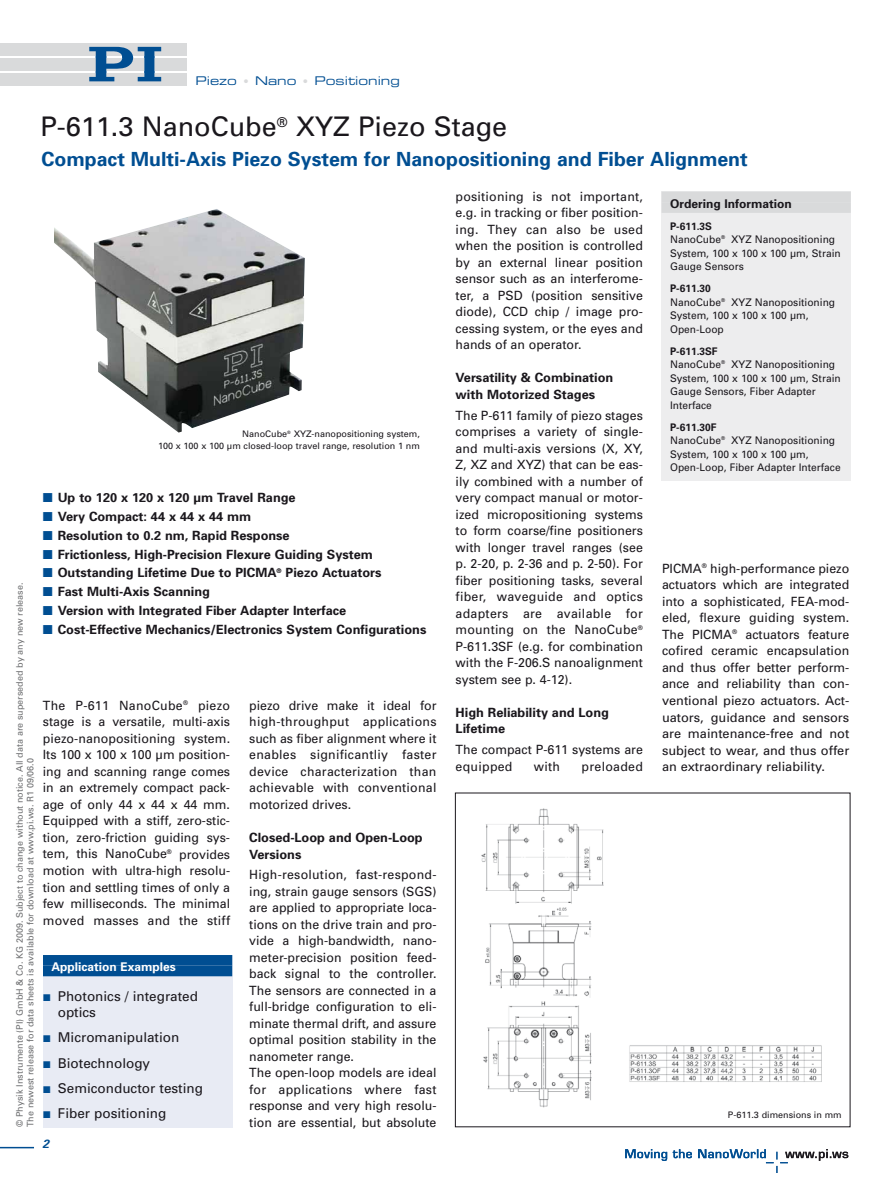
<style>
.page{position:relative;width:893px;height:1191px;background:#fff}
.page>*{position:absolute;margin:0;border:0;box-sizing:border-box;transform-origin:0 0}
.t1{font:27px "Univers";color:#1a171c}
.t2{font:700 19.5px "Univers";color:#004e92}
.t3{font:13.5px/16.2px "Univers";color:#1a171c}
.t4{font:12.75px/16.5px "Univers";color:#1a171c;text-align:justify}
.t5{font:700 12.75px/16.5px "Univers";color:#1a171c}
.t6{font:12.75px "Univers";letter-spacing:.02em;color:#1a171c}
.t7{font:12px "Eurostile Extended Two";color:#004e92}
.t8{font:700 12px "Univers";color:#fff}
.t9{font:700 12px "Univers";color:#1a171c}
.t10{font:italic 700 12px "Univers";color:#004e92}
.t11{font:10.5px/13.5px "Univers";color:#1a171c}
.t12{font:9px/10.8px "Univers";color:#6f7072}
.t13{font:9px/12px "Univers";color:#1a171c;text-align:right}
.s1{font-size:10.5px;color:#d9dadb}
.s2{font-family:"European Pi Three";font-weight:400;font-size:15px;color:#004e92}
.s3{font-family:"European Pi Three";font-size:11.25px;color:#004e92}
.s4{font-weight:700}
</style>
<div class="page">
<hr style="left:0;top:1146px;width:34px;height:2px;background:#004e92">
<div style="left:64px;top:43px;width:123px;height:12px;background:#d9dadb"></div>
<div style="left:64px;top:58px;width:123px;height:12px;background:#d9dadb"></div>
<div style="left:64px;top:73px;width:123px;height:12px;background:#d9dadb"></div>
<svg style="left:89px;top:47px;width:72px;height:34px"></svg>
<div style="left:0;top:43px;width:86px;height:12px;background:#d9dadb"></div>
<div style="left:0;top:58px;width:86px;height:12px;background:#d9dadb"></div>
<div style="left:0;top:73px;width:86px;height:12px;background:#d9dadb"></div>
<svg style="left:625px;top:1149px;width:223px;height:23px"></svg>
<div style="left:43px;top:955px;width:189px;height:172px;background:#e8ebf4"></div>
<div style="left:43px;top:955px;width:189px;height:10px;background:#004e92"></div>
<div style="left:43px;top:965px;width:189px;height:11px;background:#004e92"></div>
<div style="left:662px;top:192px;width:189px;height:289px;background:#ededee"></div>
<div style="left:662px;top:192px;width:189px;height:10px;background:#d9dadb"></div>
<div style="left:662px;top:202px;width:189px;height:11px;background:#d9dadb"></div>
<img style="left:54px;top:209px;width:251px;height:223px">
<img style="left:481px;top:808px;width:123px;height:300px">
<img style="left:629px;top:1045px;width:193px;height:37px">
<p class="t7" style="left:196px;top:76px;width:206px">Piezo <span class="s1">•</span> Nano <span class="s1">•</span> Positioning</p>
<h1 class="t1" style="left:40px;top:117px;width:468px">P-611.3 NanoCube<sup>®</sup> XYZ Piezo Stage</h1>
<h2 class="t2" style="left:42px;top:152px;width:708px">Compact Multi-Axis Piezo System for Nanopositioning and Fiber Alignment</h2>
<p class="t13" style="left:158px;top:428px;width:263px">NanoCube<sup>®</sup> XYZ-nanopositioning system,<br>100 x 100 x 100 μm closed-loop travel range, resolution 1 nm</p>
<p class="t5" style="left:43px;top:490px;width:254px"><span class="s2">-</span> Up to 120 x 120 x 120 μm Travel Range</p>
<p class="t5" style="left:43px;top:509px;width:210px"><span class="s2">-</span> Very Compact: 44 x 44 x 44 mm</p>
<p class="t5" style="left:43px;top:528px;width:248px"><span class="s2">-</span> Resolution to 0.2 nm, Rapid Response</p>
<p class="t5" style="left:43px;top:547px;width:332px"><span class="s2">-</span> Frictionless, High-Precision Flexure Guiding System</p>
<p class="t5" style="left:43px;top:565px;width:340px"><span class="s2">-</span> Outstanding Lifetime Due to PICMA<sup>®</sup> Piezo Actuators</p>
<p class="t5" style="left:43px;top:584px;width:169px"><span class="s2">-</span> Fast Multi-Axis Scanning</p>
<p class="t5" style="left:43px;top:603px;width:305px"><span class="s2">-</span> Version with Integrated Fiber Adapter Interface</p>
<p class="t5" style="left:43px;top:622px;width:385px"><span class="s2">-</span> Cost-Effective Mechanics/Electronics System Configurations</p>
<p class="t12" style="left:15px;top:1127px;width:546px;rotate:-90deg">© Physik Instrumente (PI) GmbH &amp; Co. KG 2009. Subject to change without notice. All data are superseded by any new release.<br>The newest release for data sheets is available for download at www.pi.ws. R1 09/06.0</p>
<p class="t4" style="left:43px;top:698px;width:189px">The P-611 NanoCube<sup>®</sup> piezo stage is a versatile, multi-axis piezo-nanopositioning system.<br>Its 100 x 100 x 100 μm position&shy;ing and scanning range comes in an extremely compact pack&shy;age of only 44 x 44 x 44 mm.<br>Equipped with a stiff, zero-stic&shy;tion, zero-friction guiding sys&shy;tem, this NanoCube<sup>®</sup> provides motion with ultra-high resolu&shy;tion and settling times of only a few milliseconds. The minimal moved masses and the stiff</p>
<p class="t4" style="left:249px;top:698px;width:189px">piezo drive make it ideal for high-throughput applications such as fiber alignment where it enables significantliy faster device characterization than achievable with conventional motorized drives.</p>
<p class="t5" style="left:249px;top:830px;width:175px">Closed-Loop and Open-Loop<br>Versions</p>
<p class="t4" style="left:249px;top:867px;width:189px;text-align:left">High-resolution, fast-respond&shy;ing, strain gauge sensors (SGS) are applied to appropriate loca&shy;tions on the drive train and pro&shy;vide a high-bandwidth, nano&shy;meter-precision position feed&shy;back signal to the controller.<br>The sensors are connected in a full-bridge configuration to eli&shy;minate thermal drift, and assure optimal position stability in the nanometer range.<br>The open-loop models are ideal for applications where fast response and very high resolu&shy;tion are essential, but absolute</p>
<p class="t8" style="left:52px;top:962px;width:126px">Application Examples</p>
<p class="t3" style="left:58px;top:989px;width:142px;text-indent:-15px"><span class="s3">-</span> Photonics / integrated optics</p>
<p class="t3" style="left:43px;top:1030px;width:138px"><span class="s3">-</span> Micromanipulation</p>
<p class="t3" style="left:43px;top:1056px;width:109px"><span class="s3">-</span> Biotechnology</p>
<p class="t3" style="left:43px;top:1081px;width:161px"><span class="s3">-</span> Semiconductor testing</p>
<p class="t3" style="left:43px;top:1106px;width:125px"><span class="s3">-</span> Fiber positioning</p>
<p class="t10" style="left:43px;top:1139px;width:8px">2</p>
<p class="t4" style="left:456px;top:189px;width:189px">positioning is not important, e.g. in tracking or fiber position&shy;ing. They can also be used when the position is controlled by an external linear position sensor such as an interferome&shy;ter, a PSD (position sensitive diode), CCD chip / image pro&shy;cessing system, or the eyes and hands of an operator.</p>
<p class="t5" style="left:456px;top:371px;width:159px">Versatility &amp; Combination with Motorized Stages</p>
<p class="t4" style="left:456px;top:408px;width:189px">The P-611 family of piezo stages comprises a variety of single&shy;and multi-axis versions (X, XY, Z, XZ and XYZ) that can be eas&shy;ily combined with a number of very compact manual or motor&shy;ized micropositioning systems to form coarse/fine positioners with longer travel ranges (see p. 2-20, p. 2-36 and p. 2-50). For fiber positioning tasks, several fiber, waveguide and optics adapters are available for mounting on the NanoCube<sup>® </sup>P-611.3SF (e.g. for combination with the F-206.S nanoalignment system see p. 4-12).</p>
<p class="t5" style="left:456px;top:705px;width:155px">High Reliability and Long<br>Lifetime</p>
<p class="t4" style="left:456px;top:742px;width:189px">The compact P-611 systems are equipped</p>
<p class="t4" style="left:534px;top:759px;width:28px">with</p>
<p class="t6" style="left:582px;top:761px;width:63px">preloaded</p>
<p class="t9" style="left:670px;top:199px;width:123px">Ordering Information</p>
<p class="t11" style="left:670px;top:220px;width:172px"><span class="s4">P-611.3S<br></span>NanoCube<sup>®</sup> XYZ Nanopositioning<br>System, 100 x 100 x 100 μm, Strain<br>Gauge Sensors</p>
<p class="t11" style="left:670px;top:282px;width:167px"><span class="s4">P-611.30<br></span>NanoCube<sup>®</sup> XYZ Nanopositioning<br>System, 100 x 100 x 100 μm,<br>Open-Loop</p>
<p class="t11" style="left:670px;top:345px;width:172px"><span class="s4">P-611.3SF<br></span>NanoCube<sup>®</sup> XYZ Nanopositioning<br>System, 100 x 100 x 100 μm, Strain<br>Gauge Sensors, Fiber Adapter<br>Interface</p>
<p class="t11" style="left:670px;top:421px;width:172px"><span class="s4">P-611.30F<br></span>NanoCube<sup>®</sup> XYZ Nanopositioning<br>System, 100 x 100 x 100 μm,<br>Open-Loop, Fiber Adapter Interface</p>
<p class="t4" style="left:662px;top:561px;width:189px">PICMA<sup>®</sup> high-performance piezo actuators which are integrated into a sophisticated, FEA-mod&shy;eled, flexure guiding system.<br>The PICMA<sup>®</sup> actuators feature cofired ceramic encapsulation and thus offer better perform&shy;ance and reliability than con&shy;ventional piezo actuators. Act&shy;uators, guidance and sensors are maintenance-free and not subject to wear, and thus offer an extraordinary reliability.</p>
<p class="t13" style="left:728px;top:1109px;width:115px">P-611.3 dimensions in mm</p>
</div>
